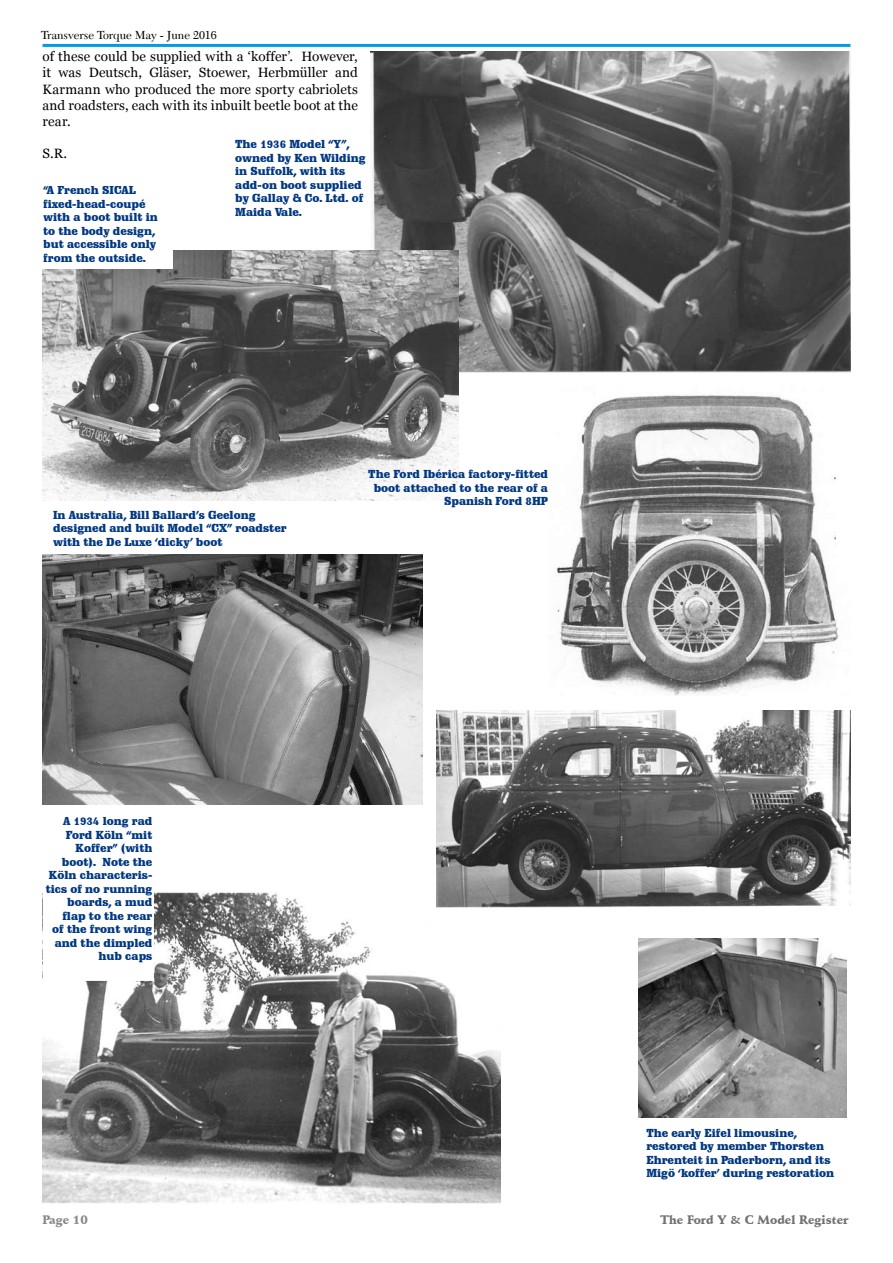
<style>
.page{position:relative;width:893px;height:1263px;background:#fff}
.page>*{position:absolute;margin:0;border:0;box-sizing:border-box;transform-origin:0 0}
.t1{font:13.5px/16.2px "Georgia";letter-spacing:.01em;color:#000;text-align:justify}
.t2{font:12px "Transitional 511 BT";color:#000}
.t3{font:900 12px "Schneidler BT";color:#707173}
.t4{font:900 12px "Schneidler BT";color:#878889}
.t5{font:900 11.25px/13.5px "Schadow BT";color:#003882}
</style>
<div class="page">
<hr style="left:43px;top:44px;width:807px;height:3px;background:#009ee0">
<img style="left:370px;top:51px;width:480px;height:322px">
<img style="left:43px;top:251px;width:415px;height:249px">
<div style="left:43px;top:185px;width:129px;height:83px;background:#fff"></div>
<img style="left:557px;top:395px;width:282px;height:300px">
<img style="left:43px;top:891px;width:457px;height:313px">
<div style="left:43px;top:816px;width:110px;height:164px;background:#fff"></div>
<img style="left:638px;top:939px;width:208px;height:178px">
<img style="left:43px;top:555px;width:379px;height:249px">
<img style="left:437px;top:710px;width:413px;height:197px">
<p class="t2" style="left:41px;top:28px;width:177px">Transverse Torque May - June 2016</p>
<p class="t1" style="left:43px;top:48px;width:317px">of these could be supplied with a ‘koffer’. However, it was Deutsch, Gläser, Stoewer, Herbmüller and Karmann who produced the more sporty cabriolets and roadsters, each with its inbuilt beetle boot at the rear.</p>
<p class="t1" style="left:43px;top:146px;width:26px">S.R.</p>
<p class="t5" style="left:235px;top:137px;width:132px">The 1936 Model “Y”, owned by Ken Wilding in Suffolk, with its add-on boot supplied by Gallay &amp; Co. Ltd. of<br>Maida Vale.</p>
<p class="t5" style="left:43px;top:183px;width:116px">“A French SICAL fixed-head-coupé with a boot built in to the body design, but accessible only from the outside.</p>
<p class="t5" style="left:53px;top:508px;width:235px">In Australia, Bill Ballard’s Geelong designed and built Model “CX” roadster with the De Luxe ‘dicky’ boot</p>
<p class="t5" style="left:368px;top:467px;width:181px;text-align:right">The Ford Ibérica factory-fitted boot attached to the rear of a<br>Spanish Ford 8HP</p>
<p class="t5" style="left:46px;top:814px;width:108px;text-align:right">A 1934 long rad<br>Ford Köln “mit<br>Koffer” (with boot). Note the<br>Köln characteris&shy;tics of no running boards, a mud flap to the rear<br>of the front wing and the dimpled hub caps</p>
<p class="t5" style="left:646px;top:1125px;width:189px">The early Eifel limousine, restored by member Thorsten<br>Ehrenteit in Paderborn, and its<br>Migö ‘koffer’ during restoration</p>
<p class="t4" style="left:43px;top:1212px;width:47px">Page 10</p>
<p class="t3" style="left:660px;top:1212px;width:190px">The Ford Y &amp; C Model Register</p>
</div>
